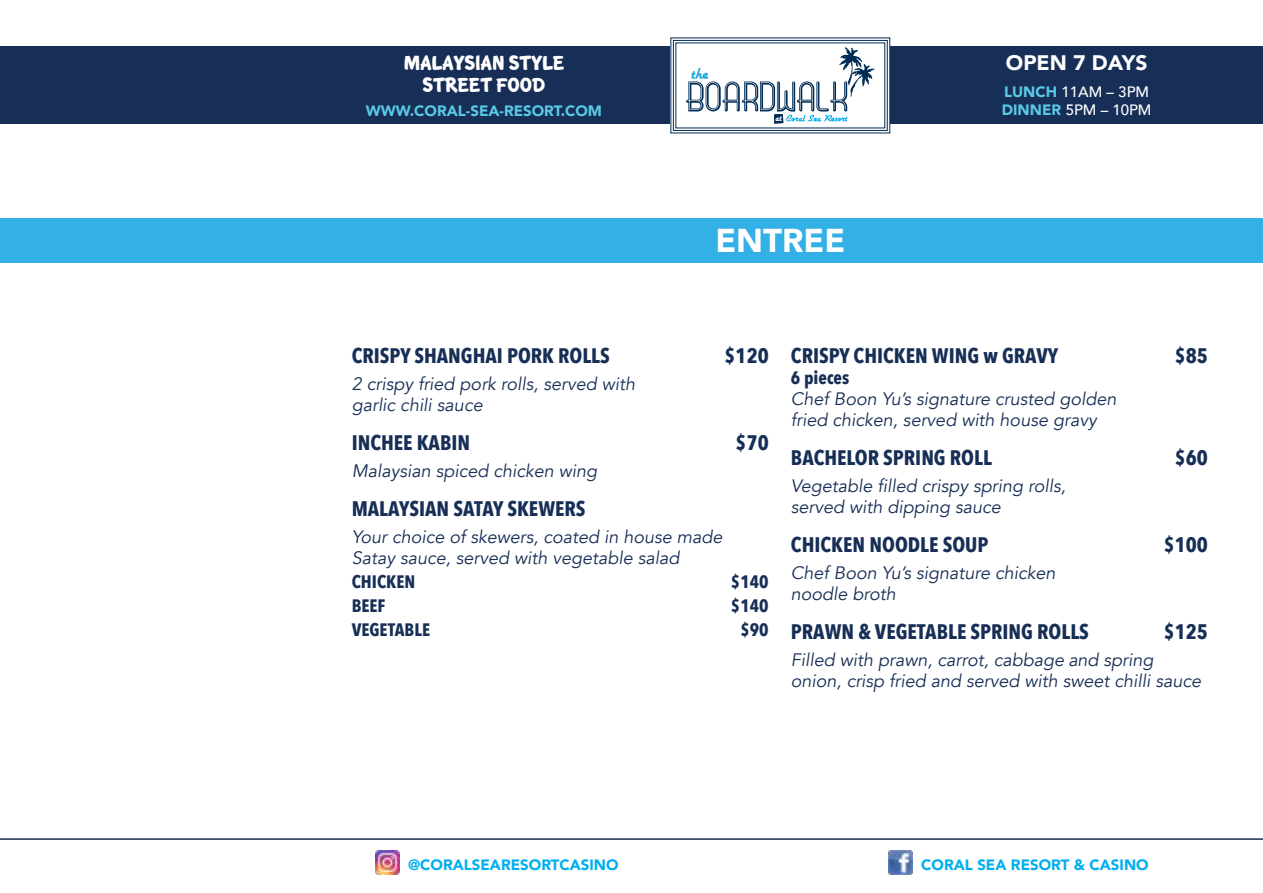
<style>
.page{position:relative;width:1263px;height:893px;background:#fff}
.page>*{position:absolute;margin:0;border:0;box-sizing:border-box;transform-origin:0 0}
.t1{font:900 33px "Avenir";color:#fff}
.t2{font:700 21px "Avenir Next Condensed";color:#172e56}
.t3{font:21px/21.6px "KTF Roadbrush";color:#fff;text-align:center}
.t4{font:900 21px "Avenir";color:#fff}
.t5{font:italic 18px/21px "Avenir";color:#172e56}
.t6{font:700 18px "Avenir Next Condensed";color:#172e56}
.t7{font:900 15px "Avenir";color:#00aeef}
.t8{font:500 15px/18px "Avenir";color:#fff}
.t9{font:900 15px "Avenir";color:#59c9e6}
.s1{font-weight:900;color:#59c9e6}
</style>
<div class="page">
<div style="left:0;top:47px;width:1263px;height:77px;background:#172e56"></div>
<svg style="left:670px;top:37px;width:221px;height:97px"></svg>
<hr style="left:0;top:838px;width:1263px;height:2px;background:#172e56">
<img style="left:889px;top:850px;width:24px;height:24px">
<img style="left:376px;top:850px;width:24px;height:24px">
<div style="left:0;top:218px;width:1263px;height:45px;background:#33b0e5"></div>
<p class="t3" style="left:404px;top:52px;width:162px">MALAYSIAN STYLE<br>STREET FOOD</p>
<p class="t9" style="left:366px;top:98px;width:238px">WWW.CORAL-SEA-RESORT.COM</p>
<h1 class="t1" style="left:715px;top:212px;width:131px">ENTREE</h1>
<p class="t4" style="left:1006px;top:45px;width:143px">OPEN 7 DAYS</p>
<p class="t8" style="left:1002px;top:82px;width:151px"><span class="s1">LUNCH</span> 11AM – 3PM<br><span class="s1">DINNER</span> 5PM – 10PM</p>
<p class="t2" style="left:352px;top:342px;width:260px">CRISPY SHANGHAI PORK ROLLS</p>
<p class="t2" style="left:725px;top:342px;width:46px">$120</p>
<p class="t5" style="left:352px;top:373px;width:285px">2 crispy fried pork rolls, served with garlic chili sauce</p>
<p class="t2" style="left:352px;top:429px;width:120px">INCHEE KABIN</p>
<p class="t2" style="left:736px;top:429px;width:35px">$70</p>
<p class="t5" style="left:352px;top:460px;width:247px">Malaysian spiced chicken wing</p>
<p class="t2" style="left:352px;top:495px;width:235px">MALAYSIAN SATAY SKEWERS</p>
<p class="t5" style="left:352px;top:526px;width:372px">Your choice of skewers, coated in house made<br>Satay sauce, served with vegetable salad</p>
<p class="t6" style="left:352px;top:570px;width:65px">CHICKEN</p>
<p class="t6" style="left:731px;top:570px;width:39px">$140</p>
<p class="t6" style="left:352px;top:594px;width:35px">BEEF</p>
<p class="t6" style="left:731px;top:594px;width:39px">$140</p>
<p class="t6" style="left:352px;top:618px;width:80px">VEGETABLE</p>
<p class="t6" style="left:740px;top:618px;width:30px">$90</p>
<p class="t2" style="left:791px;top:342px;width:269px">CRISPY CHICKEN WING w GRAVY</p>
<p class="t2" style="left:1175px;top:342px;width:35px">$85</p>
<p class="t6" style="left:791px;top:366px;width:60px">6 pieces</p>
<p class="t5" style="left:791px;top:388px;width:327px">Chef Boon Yu’s signature crusted golden fried chicken, served with house gravy</p>
<p class="t2" style="left:791px;top:444px;width:202px">BACHELOR SPRING ROLL</p>
<p class="t2" style="left:1175px;top:444px;width:35px">$60</p>
<p class="t5" style="left:791px;top:475px;width:276px">Vegetable filled crispy spring rolls, served with dipping sauce</p>
<p class="t2" style="left:791px;top:531px;width:199px">CHICKEN NOODLE SOUP</p>
<p class="t2" style="left:1164px;top:531px;width:46px">$100</p>
<p class="t5" style="left:791px;top:562px;width:266px">Chef Boon Yu’s signature chicken noodle broth</p>
<p class="t2" style="left:791px;top:618px;width:299px">PRAWN &amp; VEGETABLE SPRING ROLLS</p>
<p class="t2" style="left:1164px;top:618px;width:46px">$125</p>
<p class="t5" style="left:791px;top:649px;width:412px">Filled with prawn, carrot, cabbage and spring onion, crisp fried and served with sweet chilli sauce</p>
<p class="t7" style="left:408px;top:852px;width:212px">@CORALSEARESORTCASINO</p>
<p class="t7" style="left:921px;top:852px;width:229px">CORAL SEA RESORT &amp; CASINO</p>
</div>
